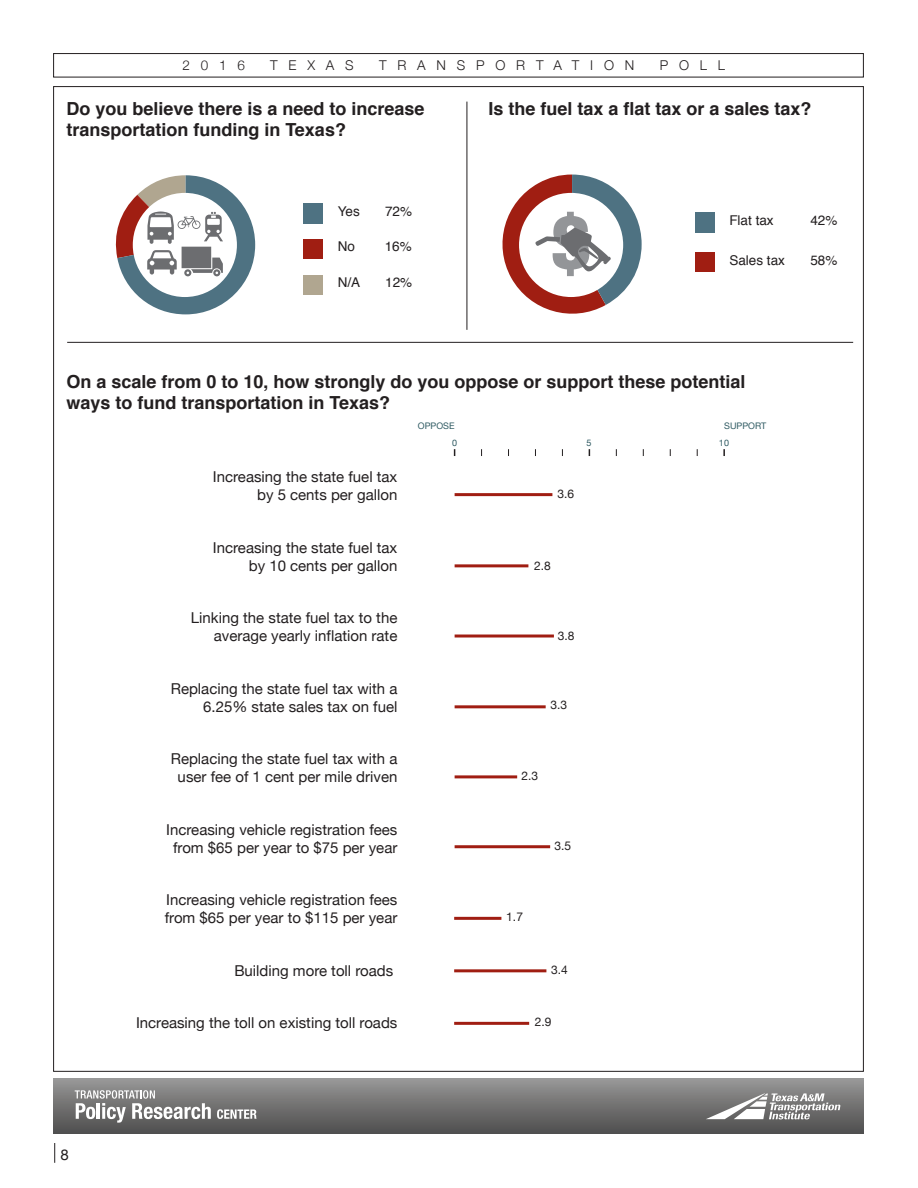
<style>
.page{position:relative;width:918px;height:1188px;background:#fff}
.page>*{position:absolute;margin:0;border:0;box-sizing:border-box;transform-origin:0 0}
.t1{font:700 18px/21px "Helvetica";color:#231f20}
.t2{font:15px/18px "Helvetica Neue";color:#231f20;text-align:right}
.t3{font:13.5px "Helvetica";color:#231f20}
.t4{font:300 13.5px "Helvetica Neue";letter-spacing:.8em;color:#231f20}
.t5{font:12px "Helvetica Neue";color:#231f20}
.t6{font:9px "Helvetica Neue";color:#305b63}
</style>
<div class="page">
<svg style="left:54px;top:1143px;width:1px;height:20px"></svg>
<div style="left:53px;top:53px;width:811px;height:24px;border:1px solid #231f20"></div>
<svg style="left:723px;top:449px;width:2px;height:7px"></svg>
<hr style="left:455px;top:493px;width:97px;height:3px;background:#a01e12">
<hr style="left:455px;top:845px;width:95px;height:3px;background:#a01e12">
<hr style="left:454px;top:917px;width:47px;height:3px;background:#a01e12">
<hr style="left:455px;top:775px;width:62px;height:3px;background:#a01e12">
<hr style="left:455px;top:705px;width:91px;height:3px;background:#a01e12">
<hr style="left:455px;top:635px;width:99px;height:3px;background:#a01e12">
<hr style="left:455px;top:564px;width:73px;height:3px;background:#a01e12">
<hr style="left:454px;top:1022px;width:75px;height:3px;background:#a01e12">
<hr style="left:454px;top:969px;width:92px;height:3px;background:#a01e12">
<hr style="left:67px;top:342px;width:786px;height:1px;background:#231f20">
<div style="left:54px;top:1079px;width:810px;height:54px;background:linear-gradient(to bottom,#969696,#505050)"></div>
<svg style="left:75px;top:1090px;width:136px;height:33px"></svg>
<svg style="left:217px;top:1109px;width:40px;height:10px"></svg>
<svg style="left:706px;top:1093px;width:134px;height:26px"></svg>
<div style="left:695px;top:212px;width:20px;height:20px;background:#4e7282"></div>
<div style="left:695px;top:252px;width:20px;height:20px;background:#a01e12"></div>
<div style="left:303px;top:239px;width:20px;height:20px;background:#a01e12"></div>
<div style="left:303px;top:203px;width:20px;height:20px;background:#4e7282"></div>
<div style="left:303px;top:275px;width:20px;height:20px;background:#b0a690"></div>
<svg style="left:115px;top:175px;width:140px;height:139px"></svg>
<hr style="left:467px;top:102px;width:1px;height:228px;background:#231f20">
<svg style="left:502px;top:175px;width:140px;height:139px"></svg>
<p class="t4" style="left:183px;top:55px;width:64px">2016</p>
<p class="t4" style="left:270px;top:55px;width:85px">TEXAS</p>
<p class="t4" style="left:379px;top:55px;width:257px">TRANSPORTATION</p>
<p class="t4" style="left:660px;top:55px;width:67px">POLL</p>
<p class="t1" style="left:66px;top:98px;width:360px">Do you believe there is a need to increase transportation funding in Texas?</p>
<p class="t1" style="left:488px;top:98px;width:325px">Is the fuel tax a flat tax or a sales tax?</p>
<p class="t3" style="left:338px;top:201px;width:24px">Yes</p>
<p class="t3" style="left:385px;top:201px;width:29px">72%</p>
<p class="t3" style="left:338px;top:236px;width:19px">No</p>
<p class="t3" style="left:385px;top:236px;width:29px">16%</p>
<p class="t3" style="left:338px;top:272px;width:24px">N/A</p>
<p class="t3" style="left:385px;top:272px;width:29px">12%</p>
<p class="t3" style="left:729px;top:210px;width:46px">Flat tax</p>
<p class="t3" style="left:810px;top:210px;width:29px">42%</p>
<p class="t3" style="left:729px;top:250px;width:57px">Sales tax</p>
<p class="t3" style="left:810px;top:250px;width:29px">58%</p>
<p class="t1" style="left:66px;top:372px;width:681px">On a scale from 0 to 10, how strongly do you oppose or support these potential ways to fund transportation in Texas?</p>
<p class="t2" style="left:60px;top:1146px;width:10px">8</p>
<p class="t2" style="left:213px;top:469px;width:186px">Increasing the state fuel tax by 5 cents per gallon</p>
<p class="t2" style="left:213px;top:539px;width:186px">Increasing the state fuel tax by 10 cents per gallon</p>
<p class="t2" style="left:191px;top:610px;width:208px">Linking the state fuel tax to the average yearly inflation rate</p>
<p class="t2" style="left:171px;top:680px;width:228px">Replacing the state fuel tax with a<br>6.25% state sales tax on fuel</p>
<p class="t2" style="left:171px;top:751px;width:228px;text-align:center">Replacing the state fuel tax with a user fee of 1 cent per mile driven</p>
<p class="t2" style="left:166px;top:821px;width:233px;text-align:center">Increasing vehicle registration fees from $65 per year to $75 per year</p>
<p class="t2" style="left:165px;top:892px;width:234px;text-align:left">Increasing vehicle registration fees from $65 per year to $115 per year</p>
<p class="t2" style="left:234px;top:962px;width:160px">Building more toll roads</p>
<p class="t2" style="left:136px;top:1015px;width:263px">Increasing the toll on existing toll roads</p>
<p class="t6" style="left:418px;top:419px;width:38px">OPPOSE</p>
<p class="t6" style="left:724px;top:419px;width:44px">SUPPORT</p>
<p class="t6" style="left:452px;top:436px;width:7px">0</p>
<p class="t6" style="left:587px;top:436px;width:7px">5</p>
<p class="t6" style="left:719px;top:436px;width:12px">10</p>
<p class="t5" style="left:557px;top:485px;width:18px">3.6</p>
<p class="t5" style="left:534px;top:557px;width:18px">2.8</p>
<p class="t5" style="left:558px;top:627px;width:18px">3.8</p>
<p class="t5" style="left:550px;top:696px;width:18px">3.3</p>
<p class="t5" style="left:521px;top:767px;width:18px">2.3</p>
<p class="t5" style="left:555px;top:837px;width:18px">3.5</p>
<p class="t5" style="left:506px;top:908px;width:18px">1.7</p>
<p class="t5" style="left:551px;top:961px;width:18px">3.4</p>
<p class="t5" style="left:535px;top:1013px;width:18px">2.9</p>
</div>
